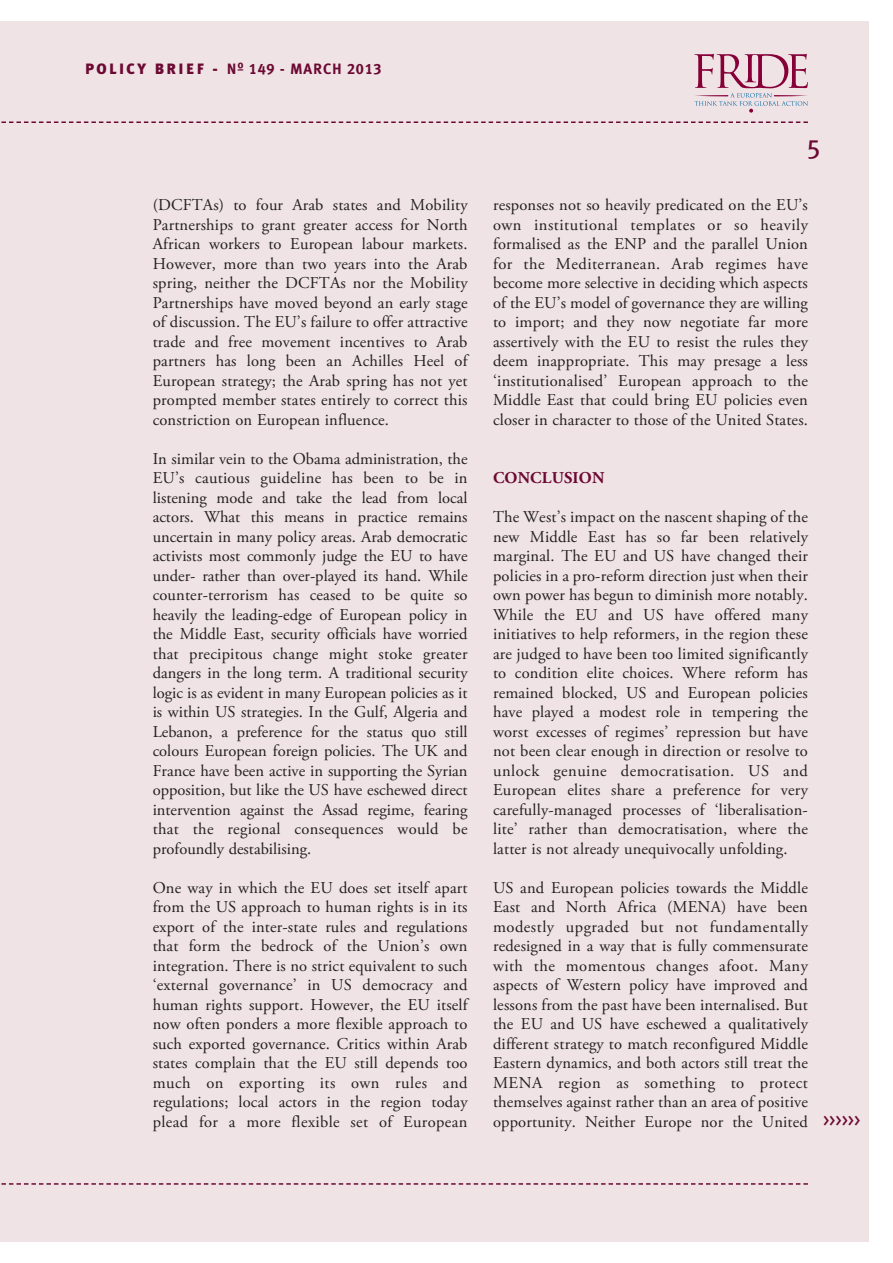
<style>
.page{position:relative;width:893px;height:1263px;background:#fff}
.page>*{position:absolute;margin:0;border:0;box-sizing:border-box;transform-origin:0 0}
.t1{font:27px "Meta Plus Book Caps";color:#6c0932}
.t2{font:18px "Meta Plus Book Caps";color:#6c0932}
.t3{font:16.5px/19.5px "Adobe Garamond Pro";letter-spacing:.01em;color:#231f20;text-align:justify}
.t4{font:700 16.5px "Adobe Garamond Pro";letter-spacing:.01em;color:#6c0932}
.t5{font:15px "Meta Plus Bold Caps";letter-spacing:.055em;color:#6c0932}
.s1{font-family:"Meta Plus";font-weight:900}
</style>
<div class="page">
<div style="left:0;top:22px;width:869px;height:1220px;background:#efe3e5"></div>
<svg style="left:694px;top:54px;width:114px;height:58px"></svg>
<svg style="left:1px;top:121px;width:807px;height:2px"></svg>
<svg style="left:1px;top:1183px;width:807px;height:2px"></svg>
<p class="t5" style="left:85px;top:60px;width:298px"><span class="s1">POLICY BRIEF -</span> Nº 149 - MARCH 2013</p>
<p class="t3" style="left:153px;top:196px;width:316px">(DCFTAs) to four Arab states and Mobility Partnerships to grant greater access for North African workers to European labour markets.<br>However, more than two years into the Arab spring, neither the DCFTAs nor the Mobility Partnerships have moved beyond an early stage of discussion. The EU’s failure to offer attractive trade and free movement incentives to Arab partners has long been an Achilles Heel of European strategy; the Arab spring has not yet prompted member states entirely to correct this constriction on European influence.</p>
<p class="t3" style="left:153px;top:450px;width:316px">In similar vein to the Obama administration, the EU’s cautious guideline has been to be in listening mode and take the lead from local actors. What this means in practice remains uncertain in many policy areas. Arab democratic activists most commonly judge the EU to have under- rather than over-played its hand. While counter-terrorism has ceased to be quite so heavily the leading-edge of European policy in the Middle East, security officials have worried that precipitous change might stoke greater dangers in the long term. A traditional security logic is as evident in many European policies as it is within US strategies. In the Gulf, Algeria and Lebanon, a preference for the status quo still colours European foreign policies. The UK and France have been active in supporting the Syrian opposition, but like the US have eschewed direct intervention against the Assad regime, fearing that the regional consequences would be profoundly destabilising.</p>
<p class="t3" style="left:153px;top:879px;width:316px">One way in which the EU does set itself apart from the US approach to human rights is in its export of the inter-state rules and regulations that form the bedrock of the Union’s own integration. There is no strict equivalent to such ‘external governance’ in US democracy and human rights support. However, the EU itself now often ponders a more flexible approach to such exported governance. Critics within Arab states complain that the EU still depends too much on exporting its own rules and regulations; local actors in the region today plead for a more flexible set of European</p>
<h1 class="t1" style="left:806px;top:133px;width:16px">5</h1>
<p class="t3" style="left:493px;top:196px;width:316px">responses not so heavily predicated on the EU’s own institutional templates or so heavily formalised as the ENP and the parallel Union for the Mediterranean. Arab regimes have become more selective in deciding which aspects of the EU’s model of governance they are willing to import; and they now negotiate far more assertively with the EU to resist the rules they deem inappropriate. This may presage a less ‘institutionalised’ European approach to the Middle East that could bring EU policies even closer in character to those of the United States.</p>
<p class="t4" style="left:493px;top:471px;width:113px">CONCLUSION</p>
<p class="t3" style="left:493px;top:508px;width:316px">The West’s impact on the nascent shaping of the new Middle East has so far been relatively marginal. The EU and US have changed their policies in a pro-reform direction just when their own power has begun to diminish more notably.<br>While the EU and US have offered many initiatives to help reformers, in the region these are judged to have been too limited significantly to condition elite choices. Where reform has remained blocked, US and European policies have played a modest role in tempering the worst excesses of regimes’ repression but have not been clear enough in direction or resolve to unlock genuine democratisation. US and European elites share a preference for very carefully-managed processes of ‘liberalisation&shy;lite’ rather than democratisation, where the latter is not already unequivocally unfolding.</p>
<p class="t3" style="left:493px;top:879px;width:316px">US and European policies towards the Middle East and North Africa (MENA) have been modestly upgraded but not fundamentally redesigned in a way that is fully commensurate with the momentous changes afoot. Many aspects of Western policy have improved and lessons from the past have been internalised. But the EU and US have eschewed a qualitatively different strategy to match reconfigured Middle Eastern dynamics, and both actors still treat the MENA region as something to protect themselves against rather than an area of positive opportunity. Neither Europe nor the United</p>
<p class="t2" style="left:823px;top:1109px;width:39px">&gt;&gt;&gt;&gt;&gt;&gt;</p>
</div>
